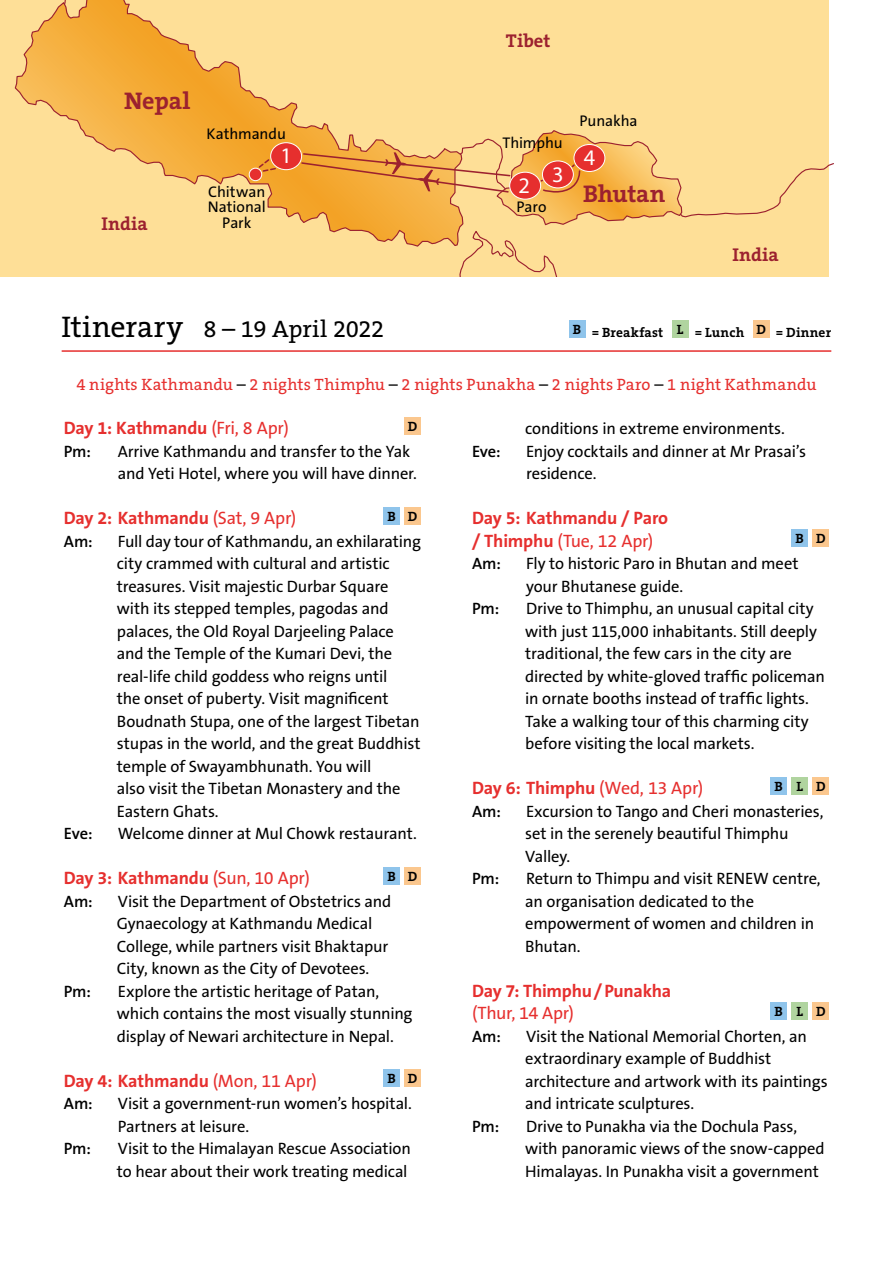
<style>
.page{position:relative;width:893px;height:1263px;background:#fff}
.page>*{position:absolute;margin:0;border:0;box-sizing:border-box;transform-origin:0 0}
.t1{font:700 24.15px "The Serif B7";letter-spacing:-.01em;color:#9c212f}
.t2{font:24px "The Serif B5 Plain";letter-spacing:-.015em;color:#000}
.t3{font:22.35px "Myriad Pro";color:#fff}
.t4{font:700 18.6px "The Serif B7";letter-spacing:.005em;color:#9c212f}
.t5{font:700 18px "The Sans B7";letter-spacing:-.01em;color:#e62f2e}
.t6{font:18px "The Sans B5 Plain";letter-spacing:-.015em;color:#e62f2e}
.t7{font:16.5px/22.5px "The Sans B5 Plain";letter-spacing:-.01em;color:#000}
.t8{font:16.5px "The Serif B5 Plain";letter-spacing:.01em;color:#e62f2e}
.t9{font:600 16.5px "The Sans B6";letter-spacing:-.01em;color:#000}
.t10{font:15.45px/15.5px "The Sans B5 Plain";letter-spacing:-.01em;color:#000;text-align:center}
.t11{font:700 13.5px "The Serif B7";letter-spacing:.01em;color:#000}
.s1{font-size:30px}
.s2{color:#000}
.s3{font-family:"The Sans B5 Plain";font-weight:400}
.s4{font-family:"The Sans B7";font-weight:700}
</style>
<div class="page">
<div style="left:404px;top:417px;width:17px;height:17px;background:#fbc78e"></div>
<div style="left:383px;top:507px;width:17px;height:17px;background:#8fc4eb"></div>
<div style="left:404px;top:507px;width:17px;height:17px;background:#fbc78e"></div>
<div style="left:383px;top:867px;width:17px;height:17px;background:#8fc4eb"></div>
<div style="left:404px;top:867px;width:17px;height:17px;background:#fbc78e"></div>
<div style="left:383px;top:1069px;width:17px;height:18px;background:#8fc4eb"></div>
<div style="left:404px;top:1069px;width:17px;height:18px;background:#fbc78e"></div>
<div style="left:791px;top:529px;width:17px;height:18px;background:#8fc4eb"></div>
<div style="left:812px;top:529px;width:17px;height:18px;background:#fbc78e"></div>
<div style="left:812px;top:777px;width:17px;height:17px;background:#fbc78e"></div>
<div style="left:791px;top:777px;width:17px;height:17px;background:#b0d49f"></div>
<div style="left:770px;top:777px;width:17px;height:17px;background:#8fc4eb"></div>
<div style="left:812px;top:1002px;width:17px;height:17px;background:#fbc78e"></div>
<div style="left:791px;top:1002px;width:17px;height:17px;background:#b0d49f"></div>
<div style="left:770px;top:1002px;width:17px;height:17px;background:#8fc4eb"></div>
<div style="left:0;top:0;width:829px;height:277px;background:#fedf97"></div>
<svg style="left:14px;top:0;width:315px;height:219px"></svg>
<div style="left:271px;top:143px;width:31px;height:27px;background:#e62f2e;border-radius:50%"></div>
<div style="left:270px;top:142px;width:32px;height:28px;border:1px solid #fff;border-radius:50%"></div>
<div style="left:249px;top:168px;width:13px;height:13px;background:#e62f2e;border-radius:50%"></div>
<div style="left:249px;top:168px;width:13px;height:13px;border:1px solid #fff;border-radius:50%"></div>
<svg style="left:257px;top:158px;width:20px;height:15px"></svg>
<svg style="left:300px;top:129px;width:534px;height:148px"></svg>
<div style="left:753px;top:320px;width:16px;height:17px;background:#fbc78e"></div>
<div style="left:569px;top:320px;width:16px;height:17px;background:#8fc4eb"></div>
<div style="left:672px;top:320px;width:16px;height:17px;background:#b0d49f"></div>
<hr style="left:62px;top:350px;width:769px;height:2px;background:#e62f2e">
<h1 class="t1" style="left:124px;top:88px;width:68px">Nepal</h1>
<p class="t4" style="left:101px;top:214px;width:48px">India</p>
<p class="t10" style="left:207px;top:127px;width:81px">Kathmandu</p>
<p class="t10" style="left:208px;top:184px;width:59px">Chitwan<br>National<br>Park</p>
<h3 class="t3" style="left:280px;top:142px;width:13px">1</h3>
<p class="t4" style="left:506px;top:31px;width:46px">Tibet</p>
<p class="t10" style="left:502px;top:136px;width:62px">Thimphu</p>
<h3 class="t3" style="left:518px;top:172px;width:13px">2</h3>
<h3 class="t3" style="left:552px;top:160px;width:13px">3</h3>
<p class="t10" style="left:516px;top:200px;width:31px">Paro</p>
<p class="t10" style="left:579px;top:114px;width:59px">Punakha</p>
<h3 class="t3" style="left:584px;top:144px;width:13px">4</h3>
<h1 class="t1" style="left:583px;top:181px;width:84px">Bhutan</h1>
<p class="t4" style="left:732px;top:245px;width:48px">India</p>
<h2 class="t2" style="left:62px;top:317px;width:324px"><span class="s1">Itinerary</span> 8 – 19 April 2022</h2>
<p class="t11" style="left:573px;top:326px;width:92px">B = Breakfast</p>
<p class="t11" style="left:695px;top:326px;width:138px">= Lunch D = Dinner</p>
<p class="t11" style="left:677px;top:322px;width:8px">L</p>
<p class="t8" style="left:76px;top:376px;width:741px">4 nights Kathmandu <span class="s2">–</span> 2 nights Thimphu <span class="s2">–</span> 2 nights Punakha <span class="s2">–</span> 2 nights Paro <span class="s2">–</span> 1 night Kathmandu</p>
<p class="t5" style="left:64px;top:419px;width:226px">Day 1: Kathmandu <span class="s3">(Fri, 8 Apr)</span></p>
<p class="t9" style="left:64px;top:443px;width:29px">Pm:</p>
<p class="t7" style="left:118px;top:441px;width:301px">Arrive Kathmandu and transfer to the Yak and Yeti Hotel, where you will have dinner.</p>
<p class="t5" style="left:64px;top:509px;width:234px">Day 2: Kathmandu <span class="s3">(Sat, 9 Apr)</span></p>
<p class="t9" style="left:64px;top:533px;width:31px">Am:</p>
<p class="t7" style="left:117px;top:531px;width:306px">Full day tour of Kathmandu, an exhilarating city crammed with cultural and artistic treasures. Visit majestic Durbar Square with its stepped temples, pagodas and palaces, the Old Royal Darjeeling Palace and the Temple of the Kumari Devi, the real-life child goddess who reigns until<br>the onset of puberty. Visit magnificent Boudnath Stupa, one of the largest Tibetan stupas in the world, and the great Buddhist temple of Swayambhunath. You will<br>also visit the Tibetan Monastery and the Eastern Ghats.</p>
<p class="t9" style="left:64px;top:825px;width:30px">Eve:</p>
<p class="t7" style="left:118px;top:823px;width:300px">Welcome dinner at Mul Chowk restaurant.</p>
<p class="t5" style="left:64px;top:869px;width:248px">Day 3: Kathmandu <span class="s3">(Sun, 10 Apr)</span></p>
<p class="t9" style="left:64px;top:893px;width:31px">Am:</p>
<p class="t7" style="left:117px;top:891px;width:276px">Visit the Department of Obstetrics and Gynaecology at Kathmandu Medical College, while partners visit Bhaktapur City, known as the City of Devotees.</p>
<p class="t9" style="left:64px;top:983px;width:29px">Pm:</p>
<p class="t7" style="left:117px;top:981px;width:297px">Explore the artistic heritage of Patan, which contains the most visually stunning display of Newari architecture in Nepal.</p>
<p class="t5" style="left:64px;top:1071px;width:255px">Day 4: Kathmandu <span class="s3">(Mon, 11 Apr)</span></p>
<p class="t9" style="left:64px;top:1095px;width:31px">Am:</p>
<p class="t7" style="left:118px;top:1093px;width:296px">Visit a government-run women’s hospital.<br>Partners at leisure.</p>
<p class="t9" style="left:64px;top:1140px;width:29px">Pm:</p>
<p class="t7" style="left:117px;top:1138px;width:296px">Visit to the Himalayan Rescue Association to hear about their work treating medical</p>
<p class="t11" style="left:408px;top:419px;width:11px">D</p>
<p class="t11" style="left:387px;top:509px;width:31px">B D</p>
<p class="t11" style="left:387px;top:869px;width:31px">B D</p>
<p class="t11" style="left:387px;top:1071px;width:31px">B D</p>
<p class="t7" style="left:525px;top:418px;width:261px">conditions in extreme environments.</p>
<p class="t9" style="left:472px;top:443px;width:30px">Eve:</p>
<p class="t7" style="left:526px;top:441px;width:282px">Enjoy cocktails and dinner at Mr Prasai’s residence.</p>
<p class="t5" style="left:472px;top:509px;width:198px">Day 5: Kathmandu / Paro</p>
<p class="t6" style="left:472px;top:531px;width:183px"><span class="s4">/ Thimphu</span> (Tue, 12 Apr)</p>
<p class="t9" style="left:472px;top:555px;width:31px">Am:</p>
<p class="t7" style="left:526px;top:553px;width:274px">Fly to historic Paro in Bhutan and meet your Bhutanese guide.</p>
<p class="t9" style="left:472px;top:600px;width:29px">Pm:</p>
<p class="t7" style="left:525px;top:598px;width:301px">Drive to Thimphu, an unusual capital city with just 115,000 inhabitants. Still deeply traditional, the few cars in the city are directed by white-gloved traffic policeman in ornate booths instead of traffic lights.<br>Take a walking tour of this charming city before visiting the local markets.</p>
<p class="t5" style="left:472px;top:779px;width:233px">Day 6: Thimphu <span class="s3">(Wed, 13 Apr)</span></p>
<p class="t9" style="left:472px;top:803px;width:31px">Am:</p>
<p class="t7" style="left:525px;top:801px;width:300px">Excursion to Tango and Cheri monasteries, set in the serenely beautiful Thimphu<br>Valley.</p>
<p class="t9" style="left:472px;top:870px;width:29px">Pm:</p>
<p class="t7" style="left:525px;top:868px;width:297px">Return to Thimpu and visit RENEW centre, an organisation dedicated to the empowerment of women and children in<br>Bhutan.</p>
<p class="t5" style="left:472px;top:981px;width:201px">Day 7: Thimphu / Punakha</p>
<p class="t6" style="left:472px;top:1004px;width:103px">(Thur, 14 Apr)</p>
<p class="t9" style="left:472px;top:1028px;width:31px">Am:</p>
<p class="t7" style="left:525px;top:1026px;width:304px">Visit the National Memorial Chorten, an extraordinary example of Buddhist architecture and artwork with its paintings and intricate sculptures.</p>
<p class="t9" style="left:472px;top:1118px;width:29px">Pm:</p>
<p class="t7" style="left:525px;top:1116px;width:301px">Drive to Punakha via the Dochula Pass, with panoramic views of the snow-capped<br>Himalayas. In Punakha visit a government</p>
<p class="t11" style="left:796px;top:531px;width:31px">B D</p>
<p class="t11" style="left:775px;top:779px;width:52px">BLD</p>
<p class="t11" style="left:775px;top:1004px;width:52px">BLD</p>
</div>
